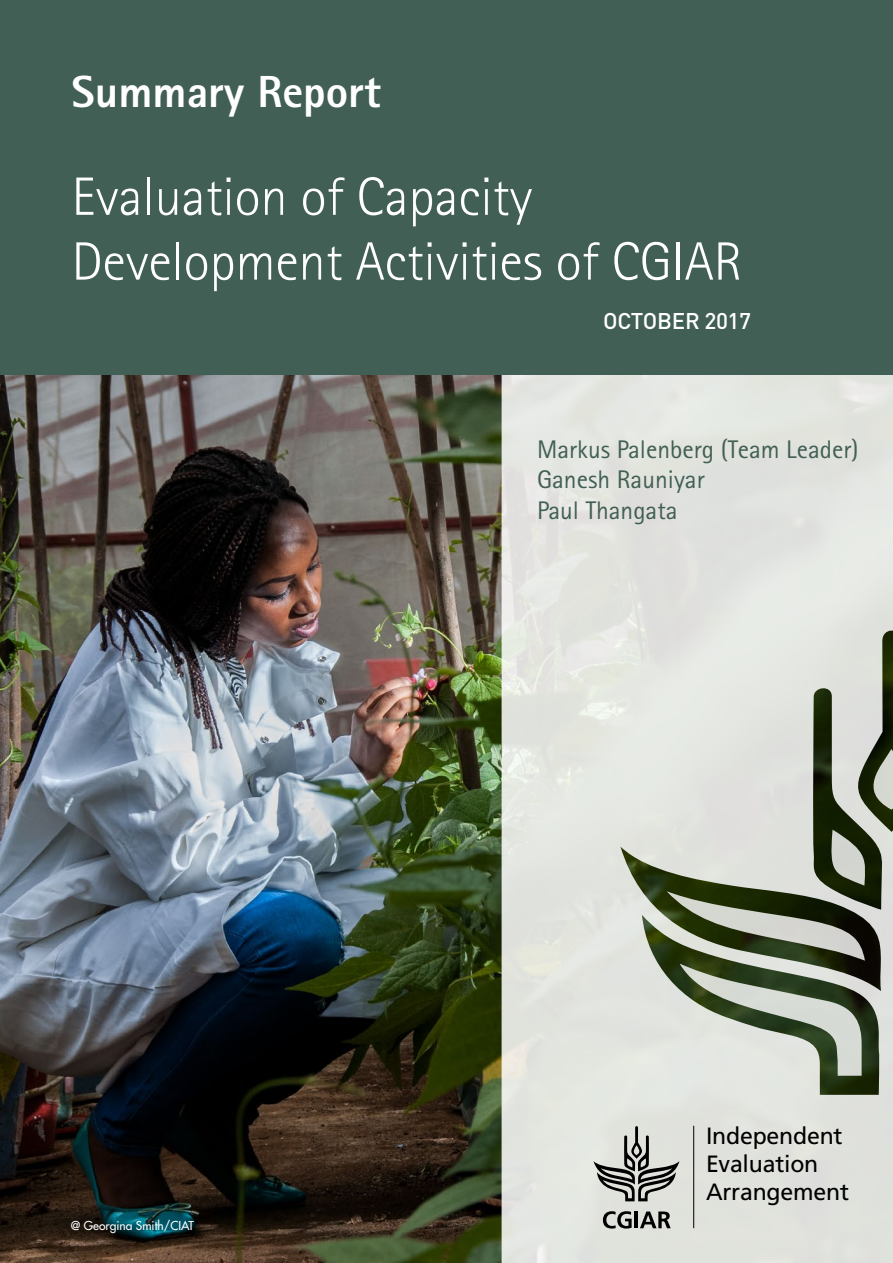
<style>
.page{position:relative;width:893px;height:1263px;background:#fff}
.page>*{position:absolute;margin:0;border:0;box-sizing:border-box;transform-origin:0 0}
.t1{font:300 54px/64.8px "Rotis Sans Serif Std";color:#fff}
.t2{font:800 45px "Rotis Sans Serif Std";color:#fff}
.t3{font:25.5px/30.6px "Rotis Sans Serif Std";color:#415f54}
.t4{font:23.55px/27.9px "Frutiger LT Std";letter-spacing:-.01em;color:#000}
.cover{font:500 22.5px "DIN Pro";letter-spacing:-.02em;color:#fff}
.credit{font:500 12px "Futura Std";color:#fff}
</style>
<div class="page">
<img style="left:0;top:374px;width:502px;height:889px">
<svg style="left:502px;top:374px;width:391px;height:889px;background:#d0d3cc"></svg>
<div style="left:0;top:0;width:893px;height:374px;background:#415f54"></div>
<svg style="left:593px;top:1125px;width:86px;height:76px;background:#acada8"></svg>
<svg style="left:603px;top:1211px;width:29px;height:17px"></svg>
<hr style="left:635px;top:1211px;width:3px;height:17px;background:#000">
<svg style="left:640px;top:1211px;width:31px;height:17px"></svg>
<hr style="left:693px;top:1126px;width:1px;height:102px;background:#000">
<h2 class="t2" style="left:72px;top:63px;width:311px">Summary Report</h2>
<h1 class="t1" style="left:72px;top:164px;width:673px">Evaluation of Capacity<br>Development Activities of CGIAR</h1>
<p class="cover" style="left:603px;top:306px;width:150px">OCTOBER 2017</p>
<p class="t3" style="left:537px;top:434px;width:323px">Markus Palenberg (Team Leader)<br>Ganesh Rauniyar<br>Paul Thangata</p>
<p class="credit" style="left:71px;top:1218px;width:125px">@ Georgina Smith/CIAT</p>
<p class="t4" style="left:706px;top:1122px;width:144px">Independent<br>Evaluation<br>Arrangement</p>
</div>
